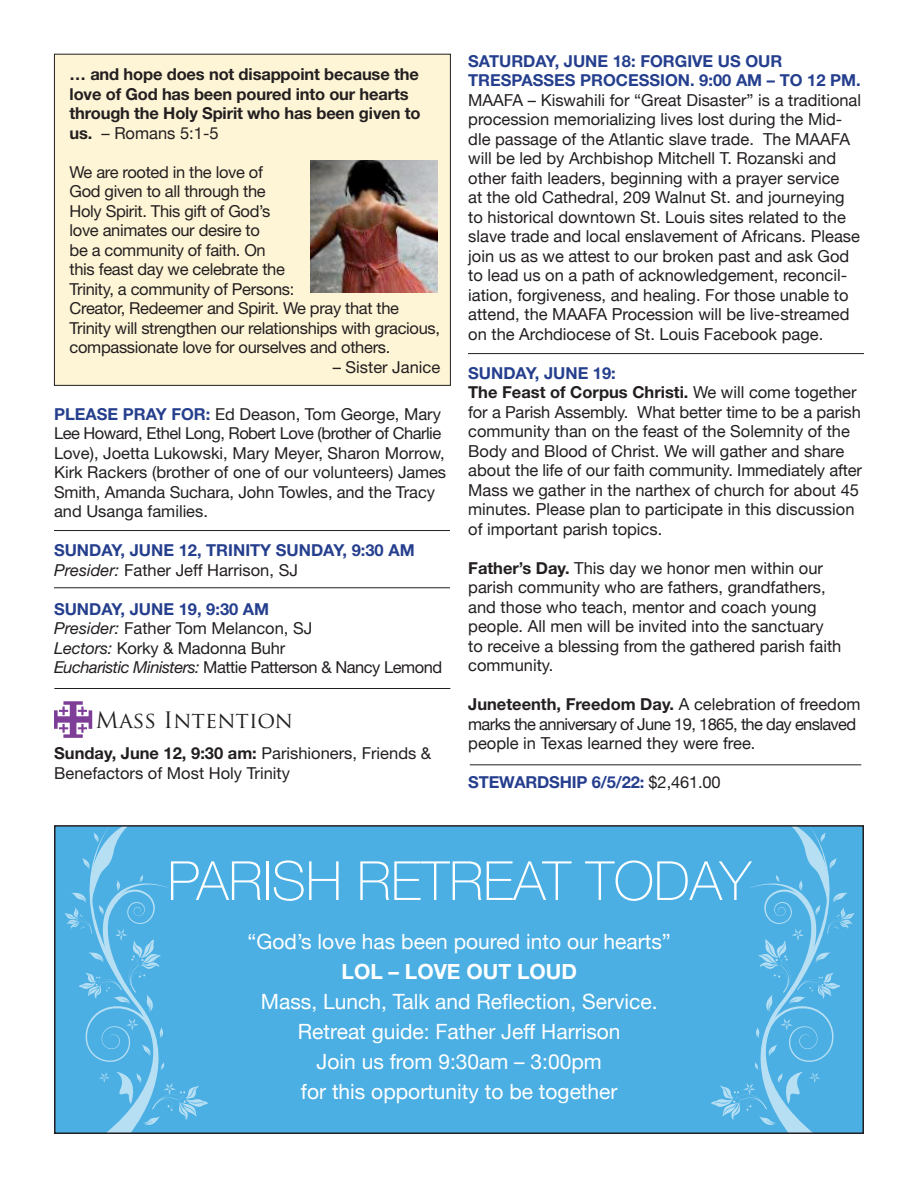
<style>
.page{position:relative;width:918px;height:1188px;background:#fff}
.page>*{position:absolute;margin:0;border:0;box-sizing:border-box;transform-origin:0 0}
.t1{font:100 54px "Helvetica Neue";color:#fff}
.t2{font:22.05px "Trajan Pro";color:#231f20}
.t3{font:21px "Helvetica Neue";color:#fff}
.t4{font:700 21px "Helvetica Neue";color:#fff}
.t5{font:16.5px/19.5px "Helvetica Neue";color:#231f20}
.t6{font:16.5px/19.5px "Helvetica Neue";color:#231f20}
.t7{font:16.5px/19.5px "Helvetica Neue";letter-spacing:-.02em;color:#231f20}
.t8{font:700 16.5px/19.5px "Helvetica Neue";color:#253f8e}
.t9{font:16.5px/19.5px "Helvetica Neue";letter-spacing:-.04em;color:#231f20}
.t10{font:700 16.5px/19.5px "Helvetica Neue";letter-spacing:-.01em;color:#231f20}
.t11{font:italic 12px "Georgia";letter-spacing:-.02em;color:#231f20}
.s1{font-weight:700}
.s2{font-weight:400;color:#231f20}
.s3{font-weight:400}
.s4{font-weight:700;color:#253f8e}
.s5{font-style:italic}
</style>
<div class="page">
<div style="left:54px;top:54px;width:396px;height:331px;background:#fef5d6"></div>
<div style="left:54px;top:54px;width:397px;height:332px;border:1px solid #231f20"></div>
<img style="left:310px;top:161px;width:128px;height:131px">
<svg style="left:54px;top:701px;width:38px;height:37px"></svg>
<hr style="left:54px;top:688px;width:396px;height:1px;background:#231f20">
<hr style="left:470px;top:765px;width:391px;height:1px;background:#231f20">
<hr style="left:468px;top:353px;width:396px;height:1px;background:#231f20">
<hr style="left:54px;top:530px;width:396px;height:1px;background:#231f20">
<hr style="left:54px;top:588px;width:396px;height:1px;background:#231f20">
<div style="left:55px;top:826px;width:808px;height:307px;background:#4bafe3"></div>
<svg style="left:711px;top:828px;width:144px;height:303px"></svg>
<svg style="left:65px;top:828px;width:143px;height:303px"></svg>
<div style="left:54px;top:825px;width:810px;height:309px;border:2px solid #231f20"></div>
<svg style="left:304px;top:54px;width:100px;height:2px"></svg>
<p class="t8" style="left:468px;top:51px;width:394px">SATURDAY, JUNE 18: FORGIVE US OUR<br>TRESPASSES PROCESSION. 9:00 AM – TO 12 PM.</p>
<p class="t5" style="left:468px;top:90px;width:394px">MAAFA – Kiswahili for “Great Disaster” is a traditional procession memorializing lives lost during the Mid&shy;dle passage of the Atlantic slave trade. The MAAFA will be led by Archbishop Mitchell T. Rozanski and other faith leaders, beginning with a prayer service<br>at the old Cathedral, 209 Walnut St. and journeying to historical downtown St. Louis sites related to the slave trade and local enslavement of Africans. Please join us as we attest to our broken past and ask God to lead us on a path of acknowledgement, reconcil&shy;iation, forgiveness, and healing. For those unable to attend, the MAAFA Procession will be live-streamed on the Archdiocese of St. Louis Facebook page.</p>
<p class="t8" style="left:468px;top:363px;width:149px">SUNDAY, JUNE 19:</p>
<p class="t5" style="left:468px;top:383px;width:395px"><span class="s1">The Feast of Corpus Christi.</span> We will come together for a Parish Assembly. What better time to be a parish community than on the feast of the Solemnity of the Body and Blood of Christ. We will gather and share about the life of our faith community. Immediately after Mass we gather in the narthex of church for about 45 minutes. Please plan to participate in this discussion of important parish topics.</p>
<p class="t5" style="left:468px;top:558px;width:359px"><span class="s1">Father’s Day.</span> This day we honor men within our parish community who are fathers, grandfathers,</p>
<p class="t5" style="left:468px;top:597px;width:350px">and those who teach, mentor and coach young</p>
<p class="t5" style="left:468px;top:617px;width:375px">people. All men will be invited into the sanctuary to receive a blessing from the gathered parish faith community.</p>
<p class="t9" style="left:468px;top:695px;width:394px"><span class="s1">Juneteenth, Freedom Day.</span> A celebration of freedom marks the anniversary of June 19, 1865, the day enslaved people in Texas learned they were free.</p>
<p class="t8" style="left:468px;top:772px;width:254px">STEWARDSHIP 6/5/22: <span class="s2">$2,461.00</span></p>
<p class="t10" style="left:70px;top:64px;width:352px">… and hope does not disappoint because the love of God has been poured into our hearts through the Holy Spirit who has been given to us. <span class="s3">– Romans 5:1-5</span></p>
<p class="t7" style="left:70px;top:162px;width:372px">We are rooted in the love of<br>God given to all through the<br>Holy Spirit. This gift of God’s<br>love animates our desire to<br>be a community of faith. On<br>this feast day we celebrate the<br>Trinity, a community of Persons:<br>Creator, Redeemer and Spirit. We pray that the Trinity will strengthen our relationships with gracious, compassionate love for ourselves and others.</p>
<p class="t6" style="left:333px;top:357px;width:109px">– Sister Janice</p>
<p class="t6" style="left:54px;top:404px;width:394px"><span class="s4">PLEASE PRAY FOR:</span> Ed Deason, Tom George, Mary Lee Howard, Ethel Long, Robert Love (brother of Charlie Love), Joetta Lukowski, Mary Meyer, Sharon Morrow, Kirk Rackers (brother of one of our volunteers) James Smith, Amanda Suchara, John Towles, and the Tracy and Usanga families.</p>
<p class="t8" style="left:54px;top:540px;width:362px">SUNDAY, JUNE 12, TRINITY SUNDAY, 9:30 AM</p>
<p class="t6" style="left:54px;top:560px;width:245px"><span class="s5">Presider:</span> Father Jeff Harrison, SJ</p>
<p class="t8" style="left:54px;top:599px;width:217px">SUNDAY, JUNE 19, 9:30 AM</p>
<p class="t6" style="left:54px;top:618px;width:260px"><span class="s5">Presider:</span> Father Tom Melancon, SJ</p>
<p class="t7" style="left:54px;top:638px;width:233px"><span class="s5">Lectors:</span> Korky &amp; Madonna Buhr</p>
<p class="t7" style="left:54px;top:657px;width:390px"><span class="s5">Eucharistic Ministers:</span> Mattie Patterson &amp; Nancy Lemond</p>
<p class="t11" style="left:341px;top:582px;width:340px">Reflection:Magdala Winter, SSND; Design: Joyelle Proot, SSND</p>
<p class="t2" style="left:96px;top:706px;width:199px">Mass Intention</p>
<p class="t6" style="left:54px;top:744px;width:379px"><span class="s1">Sunday, June 12, 9:30 am:</span> Parishioners, Friends &amp;<br>Benefactors of Most Holy Trinity</p>
<p class="t1" style="left:168px;top:850px;width:585px">PARISH RETREAT TODAY</p>
<p class="t3" style="left:248px;top:929px;width:425px">“God’s love has been poured into our hearts”</p>
<p class="t4" style="left:342px;top:959px;width:237px">LOL – LOVE OUT LOUD</p>
<p class="t3" style="left:261px;top:989px;width:398px">Mass, Lunch, Talk and Reflection, Service.</p>
<p class="t3" style="left:298px;top:1019px;width:324px">Retreat guide: Father Jeff Harrison</p>
<p class="t3" style="left:317px;top:1049px;width:287px">Join us from 9:30am – 3:00pm</p>
<p class="t3" style="left:301px;top:1079px;width:318px">for this opportunity to be together</p>
</div>
